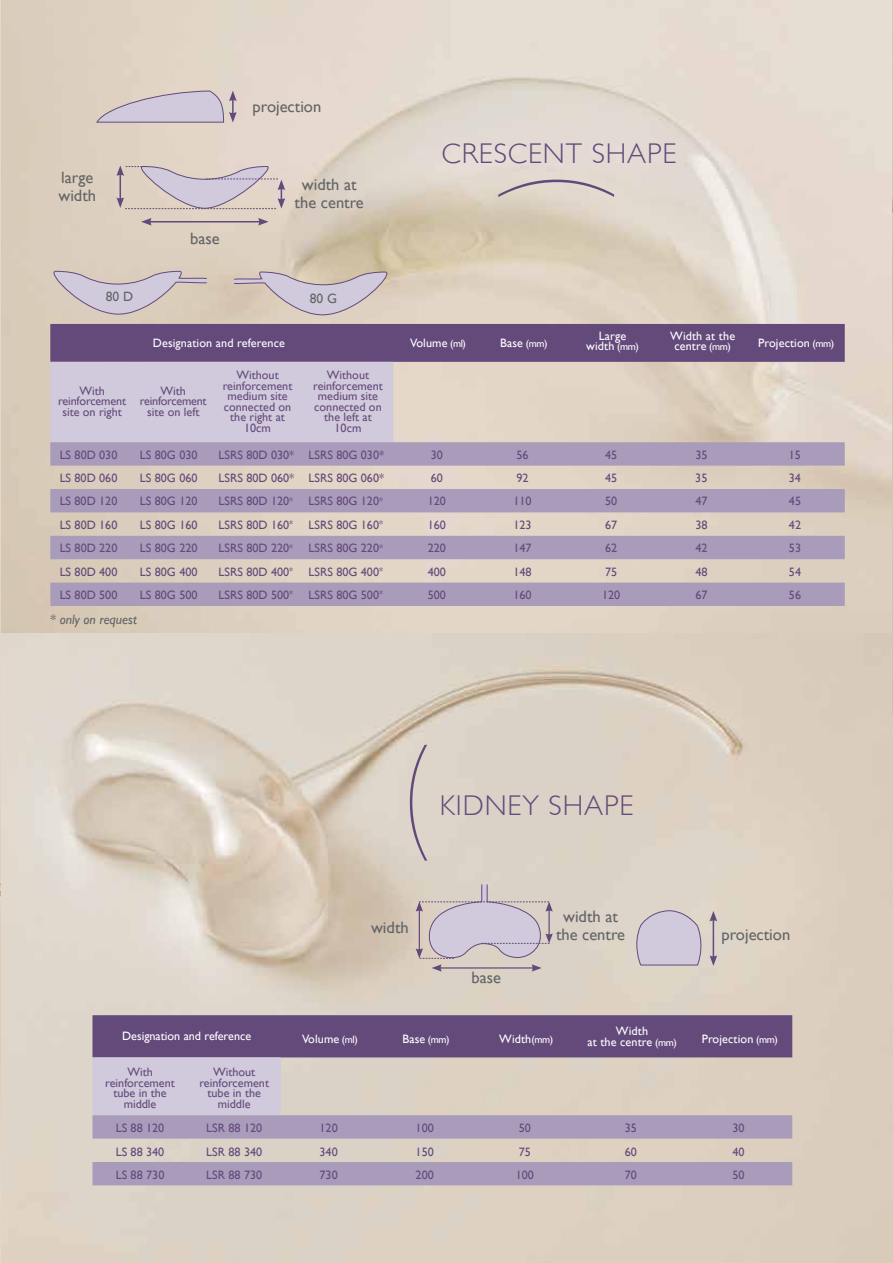
<style>
.page{position:relative;width:893px;height:1263px;background:#fff}
.page>*{position:absolute;margin:0;border:0;box-sizing:border-box;transform-origin:0 0}
.t1{font:200 127.65px "Helvetica Neue";color:#634a7b}
.t2{font:300 28.5px "Gill Sans";letter-spacing:.03em;color:#634a7b}
.t3{font:16.5px/18px "Gill Sans";color:#636466;text-align:center}
.t4{font:italic 13.5px "Gill Sans";color:#636466}
.t5{font:13.5px "Gill Sans";color:#636466}
.t6{font:12.15px/10.5px "Gill Sans";color:#634a7b;text-align:center}
.t7{font:12.15px/10.5px "Gill Sans";letter-spacing:.01em;color:#fff;text-align:center}
.s1{font-size:10.5px}
.s2{font-size:9.45px}
</style>
<div class="page">
<img style="left:1px;top:632px;width:892px;height:631px">
<hr style="left:149px;top:221px;width:111px;height:1px;background:#634a7b">
<svg style="left:141px;top:218px;width:11px;height:8px"></svg>
<svg style="left:258px;top:218px;width:11px;height:8px"></svg>
<svg style="left:96px;top:90px;width:141px;height:33px;background:#cdc2cc"></svg>
<img style="left:892px;top:0;width:1px;height:717px">
<svg style="left:632px;top:910px;width:85px;height:56px;background:#cdc4cf"></svg>
<svg style="left:481px;top:884px;width:6px;height:17px"></svg>
<svg style="left:416px;top:901px;width:137px;height:71px;background:#ccc2c9"></svg>
<svg style="left:50px;top:324px;width:795px;height:118px;background:#b3a4b3"></svg>
<svg style="left:50px;top:442px;width:795px;height:164px;background:#c0b3be"></svg>
<svg style="left:45px;top:271px;width:163px;height:43px;background:#d0c5c5"></svg>
<svg style="left:233px;top:271px;width:163px;height:44px;background:#d0c4c3"></svg>
<svg style="left:116px;top:165px;width:169px;height:44px;background:#d1c5c7"></svg>
<svg style="left:92px;top:1015px;width:700px;height:100px;background:#a796a8"></svg>
<svg style="left:92px;top:1115px;width:700px;height:70px;background:#baaebe"></svg>
<img style="left:0;top:697px;width:1px;height:566px">
<img style="left:0;top:0;width:1px;height:697px">
<h3 class="t3" style="left:253px;top:98px;width:70px">projection</h3>
<h3 class="t3" style="left:58px;top:169px;width:39px;text-align:left">large width</h3>
<h3 class="t3" style="left:295px;top:175px;width:71px">width at the centre</h3>
<h3 class="t3" style="left:190px;top:230px;width:31px">base</h3>
<p class="t5" style="left:106px;top:289px;width:27px">80 D</p>
<p class="t5" style="left:310px;top:291px;width:29px">80 G</p>
<h2 class="t2" style="left:441px;top:131px;width:203px">CRESCENT SHAPE</h2>
<h1 class="t1" style="left:665px;top:171px;width:30px;rotate:90deg">(</h1>
<p class="t7" style="left:153px;top:338px;width:134px">Designation and reference</p>
<p class="t7" style="left:410px;top:338px;width:57px">Volume <span class="s1">(ml)</span></p>
<p class="t7" style="left:500px;top:338px;width:49px">Base <span class="s1">(mm)</span></p>
<p class="t7" style="left:586px;top:330px;width:54px">Large width <span class="s1">(mm)</span></p>
<p class="t7" style="left:670px;top:330px;width:66px">Width at the centre <span class="s1">(mm)</span></p>
<p class="t7" style="left:758px;top:338px;width:78px">Projection <span class="s1">(mm)</span></p>
<p class="t6" style="left:58px;top:385px;width:70px">With reinforcement site on right</p>
<p class="t6" style="left:140px;top:385px;width:68px">With reinforcement site on left</p>
<p class="t6" style="left:223px;top:370px;width:71px">Without reinforcement medium site connected on the right at<br>10cm</p>
<p class="t6" style="left:313px;top:370px;width:71px">Without reinforcement medium site connected on the left at<br>10cm</p>
<p class="t6" style="left:60px;top:449px;width:59px">LS 80D 030</p>
<p class="t6" style="left:140px;top:449px;width:59px">LS 80G 030</p>
<p class="t6" style="left:219px;top:449px;width:167px">LSRS 80D 030* LSRS 80G 030*</p>
<p class="t6" style="left:431px;top:449px;width:14px">30</p>
<p class="t6" style="left:516px;top:449px;width:14px">56</p>
<p class="t6" style="left:605px;top:449px;width:14px">45</p>
<p class="t6" style="left:695px;top:449px;width:14px">35</p>
<p class="t6" style="left:789px;top:449px;width:14px">15</p>
<p class="t6" style="left:60px;top:472px;width:59px">LS 80D 060</p>
<p class="t6" style="left:140px;top:472px;width:59px">LS 80G 060</p>
<p class="t6" style="left:219px;top:472px;width:167px">LSRS 80D 060* LSRS 80G 060*</p>
<p class="t6" style="left:431px;top:472px;width:14px">60</p>
<p class="t6" style="left:516px;top:472px;width:14px">92</p>
<p class="t6" style="left:605px;top:472px;width:14px">45</p>
<p class="t6" style="left:695px;top:472px;width:14px">35</p>
<p class="t6" style="left:789px;top:472px;width:14px">34</p>
<p class="t6" style="left:60px;top:496px;width:59px">LS 80D 120</p>
<p class="t6" style="left:140px;top:496px;width:59px">LS 80G 120</p>
<p class="t6" style="left:219px;top:496px;width:76px">LSRS 80D 120<span class="s2">*</span></p>
<p class="t6" style="left:309px;top:496px;width:76px">LSRS 80G 120<span class="s2">*</span></p>
<p class="t6" style="left:428px;top:496px;width:20px">120</p>
<p class="t6" style="left:513px;top:496px;width:20px">110</p>
<p class="t6" style="left:605px;top:496px;width:14px">50</p>
<p class="t6" style="left:695px;top:496px;width:14px">47</p>
<p class="t6" style="left:789px;top:496px;width:14px">45</p>
<p class="t6" style="left:60px;top:519px;width:59px">LS 80D 160</p>
<p class="t6" style="left:140px;top:519px;width:59px">LS 80G 160</p>
<p class="t6" style="left:219px;top:519px;width:76px">LSRS 80D 160<span class="s2">*</span></p>
<p class="t6" style="left:309px;top:519px;width:76px">LSRS 80G 160<span class="s2">*</span></p>
<p class="t6" style="left:428px;top:519px;width:20px">160</p>
<p class="t6" style="left:513px;top:519px;width:20px">123</p>
<p class="t6" style="left:605px;top:519px;width:14px">67</p>
<p class="t6" style="left:695px;top:519px;width:14px">38</p>
<p class="t6" style="left:789px;top:519px;width:14px">42</p>
<p class="t6" style="left:60px;top:543px;width:59px">LS 80D 220</p>
<p class="t6" style="left:140px;top:543px;width:59px">LS 80G 220</p>
<p class="t6" style="left:219px;top:543px;width:76px">LSRS 80D 220<span class="s2">*</span></p>
<p class="t6" style="left:309px;top:543px;width:76px">LSRS 80G 220<span class="s2">*</span></p>
<p class="t6" style="left:428px;top:543px;width:20px">220</p>
<p class="t6" style="left:513px;top:543px;width:20px">147</p>
<p class="t6" style="left:605px;top:543px;width:14px">62</p>
<p class="t6" style="left:695px;top:543px;width:14px">42</p>
<p class="t6" style="left:789px;top:543px;width:14px">53</p>
<p class="t6" style="left:60px;top:566px;width:59px">LS 80D 400</p>
<p class="t6" style="left:140px;top:566px;width:59px">LS 80G 400</p>
<p class="t6" style="left:219px;top:566px;width:76px">LSRS 80D 400<span class="s2">*</span></p>
<p class="t6" style="left:309px;top:566px;width:76px">LSRS 80G 400<span class="s2">*</span></p>
<p class="t6" style="left:428px;top:566px;width:20px">400</p>
<p class="t6" style="left:513px;top:566px;width:20px">148</p>
<p class="t6" style="left:605px;top:566px;width:14px">75</p>
<p class="t6" style="left:695px;top:566px;width:14px">48</p>
<p class="t6" style="left:789px;top:566px;width:14px">54</p>
<p class="t6" style="left:60px;top:589px;width:59px">LS 80D 500</p>
<p class="t6" style="left:140px;top:589px;width:59px">LS 80G 500</p>
<p class="t6" style="left:219px;top:589px;width:76px">LS RS 80D 500<span class="s2">*</span></p>
<p class="t6" style="left:309px;top:589px;width:76px">LS RS 80G 500<span class="s2">*</span></p>
<p class="t6" style="left:428px;top:589px;width:20px">500</p>
<p class="t6" style="left:513px;top:589px;width:20px">160</p>
<p class="t6" style="left:602px;top:589px;width:20px">120</p>
<p class="t6" style="left:695px;top:589px;width:14px">67</p>
<p class="t6" style="left:789px;top:589px;width:14px">56</p>
<p class="t4" style="left:50px;top:612px;width:88px">* only on request</p>
<h1 class="t1" style="left:401px;top:694px;width:30px">(</h1>
<h2 class="t2" style="left:440px;top:783px;width:17px">KIDNE</h2>
<h2 class="t2" style="left:522px;top:783px;width:79px">Y SHAPE</h2>
<h3 class="t3" style="left:371px;top:918px;width:39px">width</h3>
<h3 class="t3" style="left:472px;top:969px;width:31px">base</h3>
<h3 class="t3" style="left:556px;top:907px;width:71px">width at the centre</h3>
<h3 class="t3" style="left:722px;top:925px;width:70px">projection</h3>
<p class="t7" style="left:122px;top:1030px;width:131px">Designation and reference</p>
<p class="t7" style="left:302px;top:1033px;width:57px">Volume <span class="s1">(ml)</span></p>
<p class="t7" style="left:402px;top:1033px;width:49px">Base <span class="s1">(mm)</span></p>
<p class="t7" style="left:499px;top:1033px;width:55px">Width<span class="s1">(mm)</span></p>
<p class="t7" style="left:587px;top:1026px;width:91px">Width<br>at the centre <span class="s1">(mm)</span></p>
<p class="t7" style="left:702px;top:1033px;width:78px">Projection <span class="s1">(mm)</span></p>
<p class="t6" style="left:105px;top:1067px;width:71px">With reinforcement tube in the middle</p>
<p class="t6" style="left:199px;top:1066px;width:71px">Without reinforcement tube in the middle</p>
<p class="t6" style="left:116px;top:1123px;width:50px">LS 88 120</p>
<p class="t6" style="left:206px;top:1123px;width:57px">LSR 88 120</p>
<p class="t6" style="left:320px;top:1123px;width:20px">120</p>
<p class="t6" style="left:416px;top:1123px;width:20px">100</p>
<p class="t6" style="left:519px;top:1123px;width:14px">50</p>
<p class="t6" style="left:625px;top:1123px;width:14px">35</p>
<p class="t6" style="left:732px;top:1123px;width:14px">30</p>
<p class="t6" style="left:116px;top:1146px;width:50px">LS 88 340</p>
<p class="t6" style="left:206px;top:1146px;width:57px">LSR 88 340</p>
<p class="t6" style="left:320px;top:1146px;width:20px">340</p>
<p class="t6" style="left:416px;top:1146px;width:20px">150</p>
<p class="t6" style="left:519px;top:1146px;width:14px">75</p>
<p class="t6" style="left:625px;top:1146px;width:14px">60</p>
<p class="t6" style="left:732px;top:1146px;width:14px">40</p>
<p class="t6" style="left:116px;top:1170px;width:50px">LS 88 730</p>
<p class="t6" style="left:206px;top:1170px;width:57px">LSR 88 730</p>
<p class="t6" style="left:320px;top:1170px;width:20px">730</p>
<p class="t6" style="left:416px;top:1170px;width:20px">200</p>
<p class="t6" style="left:516px;top:1170px;width:20px">100</p>
<p class="t6" style="left:625px;top:1170px;width:14px">70</p>
<p class="t6" style="left:732px;top:1170px;width:14px">50</p>
</div>
